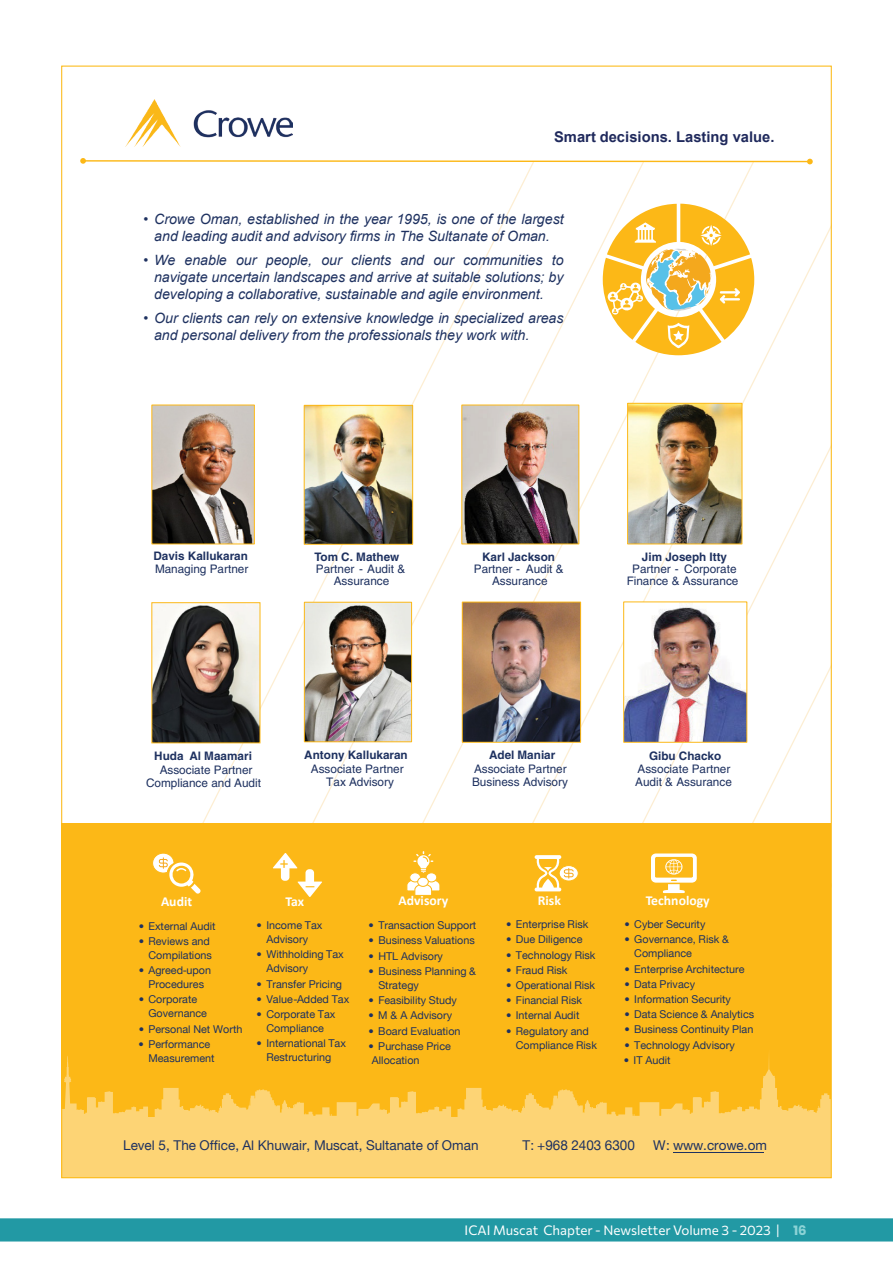
<style>
.page{position:relative;width:893px;height:1263px;background:#fff}
.page>*{position:absolute;margin:0;border:0;box-sizing:border-box;transform-origin:0 0}
.t1{font:17.55px "Calibri";color:#fcb817}
.t2{font:700 14.7px "Arial";color:#1f295c}
.t3{font:italic 14.25px/17px "Arial";color:#1e3160;text-align:center}
.t4{font:700 13.65px "Calibri";color:#fff}
.t5{font:13.5px "Helvetica Neue LT Arabic";color:#1e3160}
.t6{font:100 13.35px "Commissioner";color:#fff}
.t7{font:11.7px/13.4px "Helvetica LT Std";color:#1e3160;text-align:center}
.t8{font:700 11.7px "Helvetica LT Std";letter-spacing:.005em;color:#1e3160}
.t9{font:10.8px/14.1px "Helvetica Neue LT Arabic";color:#1e3160}
.s1{font-style:normal}
.s2{font-family:"Poppins";font-weight:700;color:#8cd3d6}
</style>
<div class="page">
<div style="left:0;top:1218px;width:893px;height:23px;background:#2299a4"></div>
<svg style="left:151px;top:164px;width:627px;height:659px"></svg>
<div style="left:62px;top:823px;width:769px;height:355px;background:#fcb817"></div>
<svg style="left:63px;top:1056px;width:767px;height:120px;fill:#fdd475"></svg>
<img style="left:125px;top:99px;width:167px;height:48px">
<svg style="left:80px;top:158px;width:733px;height:6px"></svg>
<div style="left:410px;top:873px;width:10px;height:9px;background:#fff;border-radius:50%"></div>
<div style="left:409px;top:872px;width:12px;height:10px;border:1px solid #fcb817;border-radius:50%"></div>
<div style="left:426px;top:873px;width:11px;height:9px;background:#fff;border-radius:50%"></div>
<div style="left:426px;top:872px;width:11px;height:10px;border:1px solid #fcb817;border-radius:50%"></div>
<svg style="left:407px;top:879px;width:33px;height:16px"></svg>
<div style="left:418px;top:877px;width:10px;height:9px;background:#fff;border-radius:50%"></div>
<div style="left:417px;top:877px;width:12px;height:10px;border:1px solid #fcb817;border-radius:50%"></div>
<svg style="left:413px;top:851px;width:20px;height:22px"></svg>
<svg style="left:651px;top:853px;width:46px;height:40px"></svg>
<svg style="left:273px;top:853px;width:49px;height:44px"></svg>
<svg style="left:152px;top:853px;width:49px;height:41px"></svg>
<svg style="left:559px;top:865px;width:19px;height:16px"></svg>
<div style="left:559px;top:865px;width:20px;height:16px;border:1px solid #fcb817;border-radius:50%"></div>
<svg style="left:535px;top:855px;width:39px;height:36px"></svg>
<hr style="left:673px;top:1151px;width:91px;height:1px;background:#1e3160">
<img style="left:153px;top:406px;width:100px;height:136px">
<img style="left:306px;top:407px;width:105px;height:136px">
<div style="left:304px;top:405px;width:109px;height:140px;border:1px solid #fcb817"></div>
<img style="left:463px;top:406px;width:114px;height:136px">
<img style="left:629px;top:405px;width:111px;height:137px">
<div style="left:627px;top:403px;width:115px;height:141px;border:1px solid #fcb817"></div>
<img style="left:153px;top:604px;width:105px;height:137px">
<img style="left:464px;top:604px;width:115px;height:137px">
<div style="left:462px;top:602px;width:119px;height:141px;border:1px solid #fcb817"></div>
<img style="left:306px;top:604px;width:104px;height:136px">
<div style="left:304px;top:602px;width:108px;height:140px;border:1px solid #fcb817"></div>
<img style="left:625px;top:603px;width:120px;height:138px">
<div style="left:623px;top:601px;width:124px;height:142px;border:1px solid #fcb817"></div>
<svg style="left:603px;top:204px;width:151px;height:151px"></svg>
<h2 class="t2" style="left:554px;top:127px;width:222px">Smart decisions. Lasting value.</h2>
<h3 class="t3" style="left:144px;top:211px;width:422px"><span class="s1">•</span> Crowe Oman, established in the year 1995, is one of the largest and leading audit and advisory firms in The Sultanate of Oman.</h3>
<h3 class="t3" style="left:154px;top:252px;width:411px;text-align:justify;text-indent:-11px"><span class="s1">•</span> We enable our people, our clients and our communities to navigate uncertain landscapes and arrive at suitable solutions; by developing a collaborative, sustainable and agile environment.</h3>
<h3 class="t3" style="left:154px;top:310px;width:411px;text-align:left;text-indent:-11px"><span class="s1">•</span> Our clients can rely on extensive knowledge in specialized areas and personal delivery from the professionals they work with.</h3>
<p class="t8" style="left:153px;top:549px;width:96px">Davis Kallukaran</p>
<p class="t7" style="left:155px;top:562px;width:95px">Managing Partner</p>
<p class="t8" style="left:315px;top:549px;width:86px">Tom C. Mathew</p>
<p class="t7" style="left:316px;top:563px;width:91px;line-height:12px">Partner - Audit &amp;<br>Assurance</p>
<p class="t8" style="left:482px;top:549px;width:74px">Karl Jackson</p>
<p class="t7" style="left:474px;top:563px;width:91px;line-height:12px">Partner - Audit &amp;<br>Assurance</p>
<p class="t8" style="left:642px;top:549px;width:87px">Jim Joseph Itty</p>
<p class="t7" style="left:627px;top:563px;width:113px;line-height:12px">Partner - Corporate<br>Finance &amp; Assurance</p>
<p class="t8" style="left:154px;top:749px;width:99px">Huda Al Maamari</p>
<p class="t7" style="left:146px;top:763px;width:116px">Associate Partner<br>Compliance and Audit</p>
<p class="t8" style="left:304px;top:748px;width:105px">Antony Kallukaran</p>
<p class="t7" style="left:311px;top:762px;width:94px">Associate Partner<br>Tax Advisory</p>
<p class="t8" style="left:489px;top:748px;width:68px">Adel Maniar</p>
<p class="t7" style="left:472px;top:762px;width:97px;text-align:left">Associate Partner<br>Business Advisory</p>
<p class="t8" style="left:649px;top:748px;width:74px">Gibu Chacko</p>
<p class="t7" style="left:635px;top:762px;width:98px;text-align:left">Associate Partner<br>Audit &amp; Assurance</p>
<p class="t4" style="left:161px;top:891px;width:33px">Audit</p>
<p class="t9" style="left:139px;top:919px;width:78px">• External Audit</p>
<p class="t9" style="left:139px;top:934px;width:75px;text-align:right">• Reviews and<br>Compilations</p>
<p class="t9" style="left:139px;top:963px;width:74px;text-align:center">• Agreed-upon<br>Procedures</p>
<p class="t9" style="left:148px;top:992px;width:60px;text-indent:-10px">• Corporate<br>Governance</p>
<p class="t9" style="left:139px;top:1022px;width:105px">• Personal Net Worth</p>
<p class="t9" style="left:148px;top:1037px;width:68px;text-indent:-10px">• Performance<br>Measurement</p>
<h1 class="t1" style="left:280px;top:851px;width:10px">+</h1>
<h1 class="t1" style="left:306px;top:866px;width:10px">_</h1>
<p class="t4" style="left:285px;top:892px;width:20px">Tax</p>
<p class="t9" style="left:257px;top:918px;width:67px;text-align:center">• Income Tax<br>Advisory</p>
<p class="t9" style="left:266px;top:947px;width:79px;text-indent:-10px">• Withholding Tax<br>Advisory</p>
<p class="t9" style="left:257px;top:977px;width:87px">• Transfer Pricing</p>
<p class="t9" style="left:257px;top:992px;width:94px">• Value-Added Tax</p>
<p class="t9" style="left:257px;top:1007px;width:80px;text-align:center">• Corporate Tax<br>Compliance</p>
<p class="t9" style="left:257px;top:1036px;width:91px;text-align:center">• International Tax<br>Restructuring</p>
<p class="t4" style="left:398px;top:891px;width:51px">Advisory</p>
<p class="t9" style="left:369px;top:918px;width:109px">• Transaction Support</p>
<p class="t9" style="left:369px;top:934px;width:108px">• Business Valuations</p>
<p class="t9" style="left:369px;top:949px;width:76px">• HTL Advisory</p>
<p class="t9" style="left:378px;top:964px;width:99px;text-indent:-10px">• Business Planning &amp;<br>Strategy</p>
<p class="t9" style="left:369px;top:993px;width:90px">• Feasibility Study</p>
<p class="t9" style="left:369px;top:1008px;width:85px">• M &amp; A Advisory</p>
<p class="t9" style="left:369px;top:1024px;width:93px">• Board Evaluation</p>
<p class="t9" style="left:372px;top:1039px;width:80px;text-indent:-3px">• Purchase Price<br>Allocation</p>
<p class="t4" style="left:538px;top:891px;width:25px">Risk</p>
<p class="t9" style="left:506px;top:917px;width:84px">• Enterprise Risk</p>
<p class="t9" style="left:506px;top:932px;width:78px">• Due Diligence</p>
<p class="t9" style="left:506px;top:948px;width:91px">• Technology Risk</p>
<p class="t9" style="left:506px;top:963px;width:63px">• Fraud Risk</p>
<p class="t9" style="left:506px;top:978px;width:90px">• Operational Risk</p>
<p class="t9" style="left:506px;top:993px;width:77px">• Financial Risk</p>
<p class="t9" style="left:506px;top:1008px;width:75px">• Internal Audit</p>
<p class="t9" style="left:516px;top:1024px;width:83px;text-indent:-10px">• Regulatory and<br>Compliance Risk</p>
<p class="t4" style="left:646px;top:891px;width:66px">Technology</p>
<p class="t9" style="left:624px;top:917px;width:82px">• Cyber Security</p>
<p class="t9" style="left:634px;top:932px;width:96px;text-indent:-10px">• Governance, Risk &amp;<br>Compliance</p>
<p class="t9" style="left:624px;top:962px;width:121px">• Enterprise Architecture</p>
<p class="t9" style="left:624px;top:977px;width:72px">• Data Privacy</p>
<p class="t9" style="left:624px;top:992px;width:108px">• Information Security</p>
<p class="t9" style="left:624px;top:1007px;width:131px">• Data Science &amp; Analytics</p>
<p class="t9" style="left:624px;top:1022px;width:130px">• Business Continuity Plan</p>
<p class="t9" style="left:624px;top:1038px;width:112px">• Technology Advisory</p>
<p class="t9" style="left:624px;top:1053px;width:48px">• IT Audit</p>
<p class="t5" style="left:123px;top:1137px;width:357px">Level 5, The Office, Al Khuwair, Muscat, Sultanate of Oman</p>
<p class="t5" style="left:522px;top:1137px;width:114px">T: +968 2403 6300</p>
<p class="t5" style="left:653px;top:1137px;width:115px">W: www.crowe.om</p>
<p class="t6" style="left:465px;top:1220px;width:344px">ICAI Muscat Chapter - Newsletter Volume 3 - 2023 | <span class="s2">16</span></p>
</div>
